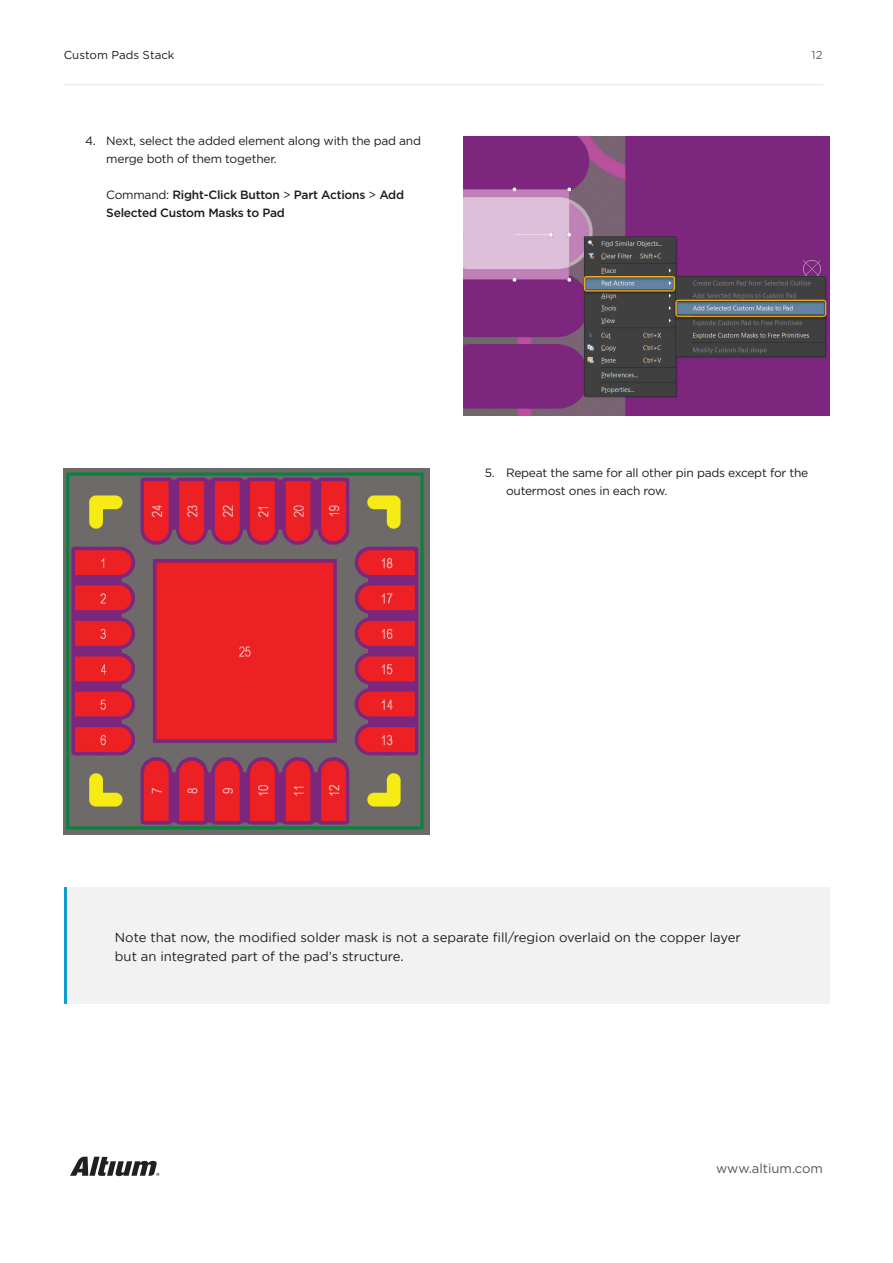
<style>
.page{position:relative;width:893px;height:1263px;background:#fff}
.page>*{position:absolute;margin:0;border:0;box-sizing:border-box;transform-origin:0 0}
.main{font:13.05px/18.8px "Gotham";color:#1c1c1c}
.t1{font:13.05px "Gotham Pro";color:#555554}
.t2{font:12px/18px "Gotham Pro";letter-spacing:-.02em;color:#1c1c1c}
.t3{font:500 12px/18px "Gotham Pro";letter-spacing:-.02em;color:#1c1c1c}
.t4{font:11.55px "Gotham Pro";color:#1c1c1c}
.t5{font:11.55px "Gotham Pro";color:#626362}
.s1{font-weight:400}
</style>
<div class="page">
<hr style="left:64px;top:84px;width:759px;height:1px;background:#d7d8d6">
<svg style="left:70px;top:1157px;width:89px;height:19px"></svg>
<img style="left:463px;top:136px;width:366px;height:279px">
<img style="left:64px;top:468px;width:365px;height:367px">
<div style="left:64px;top:888px;width:765px;height:116px;background:#f2f2f3"></div>
<hr style="left:64px;top:888px;width:2px;height:116px;background:#0da0ce">
<p class="t4" style="left:64px;top:49px;width:112px">Custom Pads Stack</p>
<p class="t5" style="left:811px;top:49px;width:13px">12</p>
<p class="t2" style="left:106px;top:132px;width:316px;text-indent:-21px">4. Next, select the added element along with the pad and merge both of them together.</p>
<p class="t3" style="left:106px;top:185px;width:299px"><span class="s1">Command:</span> Right-Click Button <span class="s1">&gt;</span> Part Actions <span class="s1">&gt;</span> Add<br>Selected Custom Masks to Pad</p>
<p class="t2" style="left:506px;top:464px;width:304px;text-indent:-21px">5. Repeat the same for all other pin pads except for the outermost ones in each row.</p>
<p class="main" style="left:115px;top:928px;width:627px">Note that now, the modified solder mask is not a separate fill/region overlaid on the copper layer but an integrated part of the pad’s structure.</p>
<p class="t1" style="left:716px;top:1161px;width:108px">www.altium.com</p>
</div>
